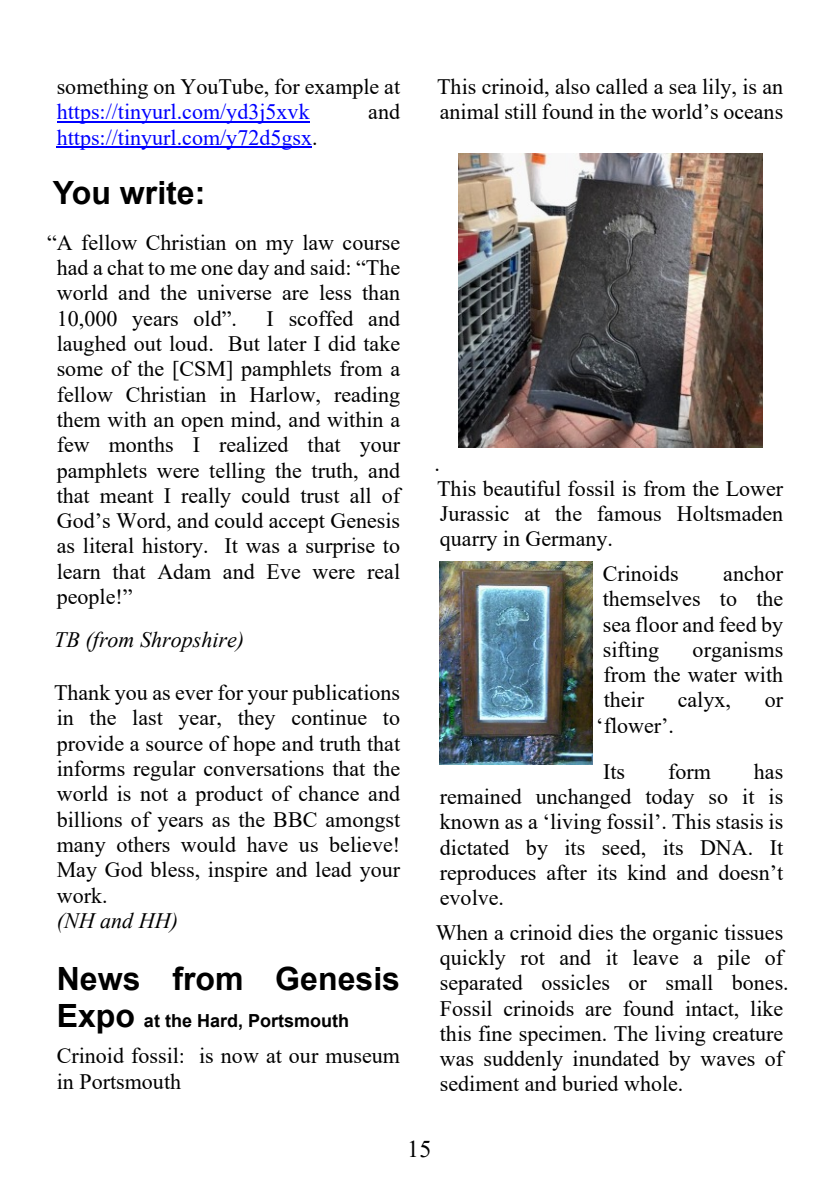
<style>
.page{position:relative;width:840px;height:1191px;background:#fff}
.page>*{position:absolute;margin:0;border:0;box-sizing:border-box;transform-origin:0 0}
.t1{font:700 32px "Arial";color:#000}
.t2{font:24px "Times New Roman";color:#000}
.t3{font:22px/25.2px "Times New Roman";color:#000;text-align:justify}
.t4{font:22px "Times New Roman";color:#00f}
.t5{font:italic 22px "Times New Roman";color:#000}
.t6{font:700 18px "Arial";color:#000}
.s1{color:#000}
.s2{font-size:32px}
</style>
<div class="page">
<hr style="left:57px;top:121px;width:252px;height:1px;background:#00f">
<hr style="left:57px;top:146px;width:255px;height:2px;background:#00f">
<img style="left:458px;top:154px;width:304px;height:293px">
<img style="left:439px;top:561px;width:152px;height:204px">
<p class="t3" style="left:57px;top:76px;width:345px">something on YouTube, for example at</p>
<p class="t4" style="left:57px;top:104px;width:254px">https://tinyurl.com/yd3j5xvk</p>
<p class="t3" style="left:368px;top:101px;width:33px">and</p>
<p class="t4" style="left:57px;top:129px;width:262px">https://tinyurl.com/y72d5gsx<span class="s1">.</span></p>
<h1 class="t1" style="left:53px;top:181px;width:154px">You write:</h1>
<p class="t3" style="left:57px;top:232px;width:345px;text-indent:-10px">“A fellow Christian on my law course had a chat to me one day and said: “The world and the universe are less than 10,000 years old”.</p>
<p class="t3" style="left:57px;top:308px;width:345px;text-indent:210px">I scoffed and laughed out loud. But later I did take some of the [CSM] pamphlets from a fellow Christian in Harlow, reading them with an open mind, and within a few months I realized that your pamphlets were telling the truth, and that meant I really could trust all of God’s Word, and could accept Genesis as literal history. It was a surprise to learn that Adam and Eve were real people!”</p>
<p class="t5" style="left:54px;top:632px;width:191px">TB (from Shropshire)</p>
<p class="t3" style="left:54px;top:682px;width:347px">Thank you as ever for your publications in the last year, they continue to provide a source of hope and truth that informs regular conversations that the world is not a product of chance and billions of years as the BBC amongst many others would have us believe!<br>May God bless, inspire and lead your work.</p>
<p class="t5" style="left:57px;top:912px;width:123px">(NH and HH)</p>
<h1 class="t1" style="left:57px;top:966px;width:344px">News from Genesis</h1>
<p class="t6" style="left:57px;top:1013px;width:294px"><span class="s2">Expo</span> at the Hard, Portsmouth</p>
<p class="t3" style="left:57px;top:1045px;width:344px">Crinoid fossil: is now at our museum in Portsmouth</p>
<p class="t3" style="left:437px;top:76px;width:347px">This crinoid, also called a sea lily, is an animal still found in the world’s oceans</p>
<p class="t3" style="left:434px;top:453px;width:350px;text-align:left">.<br>This beautiful fossil is from the Lower<br>Jurassic at the famous Holtsmaden quarry in Germany.</p>
<p class="t3" style="left:602px;top:563px;width:77px">Crinoids</p>
<p class="t3" style="left:602px;top:563px;width:182px;text-indent:120px">anchor themselves to the sea floor and feed by sifting</p>
<p class="t3" style="left:603px;top:639px;width:181px;text-indent:89px">organisms from the water with their</p>
<p class="t3" style="left:677px;top:689px;width:55px">calyx,</p>
<p class="t3" style="left:764px;top:689px;width:20px">or</p>
<p class="t3" style="left:602px;top:704px;width:72px;line-height:46px;text-indent:-7px">‘flower’.<br>Its</p>
<p class="t3" style="left:439px;top:761px;width:345px;text-indent:314px">has remained unchanged today so it is known as a ‘living fossil’. This stasis is dictated by its seed, its DNA. It reproduces after its kind and doesn’t evolve.</p>
<p class="t3" style="left:435px;top:921px;width:354px;text-align:left">When a crinoid dies the organic tissues quickly rot and it leave a pile of separated ossicles or small bones.<br>Fossil crinoids are found intact, like this fine specimen. The living creature was suddenly inundated by waves of sediment and buried whole.</p>
<p class="t3" style="left:667px;top:761px;width:44px">form</p>
<p class="t2" style="left:407px;top:1140px;width:26px">15</p>
</div>
